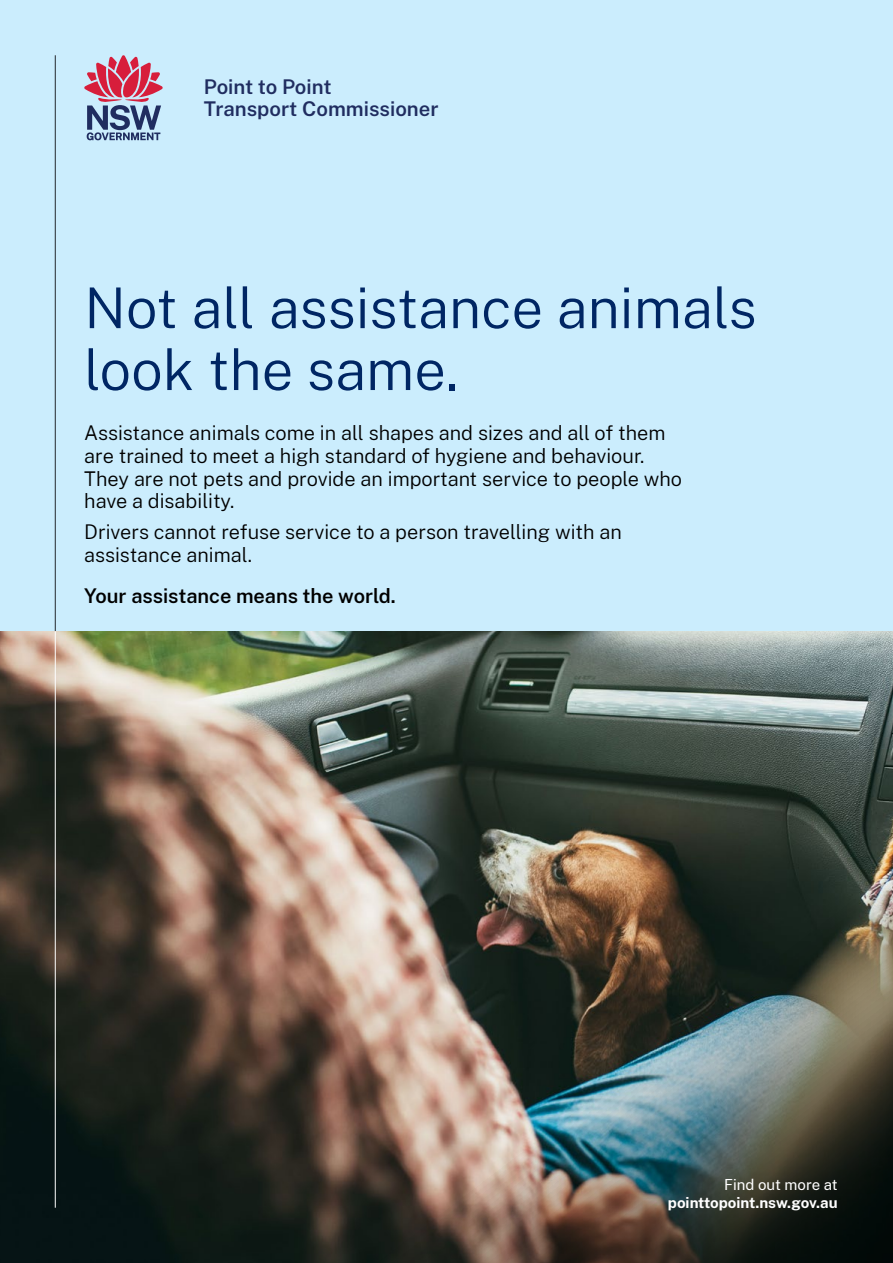
<style>
.page{position:relative;width:893px;height:1263px;background:#fff}
.page>*{position:absolute;margin:0;border:0;box-sizing:border-box;transform-origin:0 0}
.Heading_1{font:300 56.25px/61.8px "Public Sans NSW";color:#002664}
.t1{font:600 20.25px/21.6px "Public Sans NSW";color:#202d60}
.Body_copy{font:300 19.95px/22.8px "Public Sans NSW";color:#000}
.Body_copy-2{font:600 19.95px "Public Sans NSW";color:#000}
.URL{font:700 15px "Public Sans NSW";color:#fff}
.URL-2{font:15px "Public Sans NSW";color:#fff}
</style>
<div class="page">
<div style="left:0;top:0;width:893px;height:737px;background:#cbedfd"></div>
<svg style="left:84px;top:55px;width:79px;height:85px"></svg>
<hr style="left:55px;top:55px;width:1px;height:576px;background:#22272b">
<img style="left:0;top:631px;width:893px;height:632px">
<hr style="left:55px;top:631px;width:1px;height:577px;background:#fff">
<p class="t1" style="left:204px;top:75px;width:236px">Point to Point<br>Transport Commissioner</p>
<h1 class="Heading_1" style="left:84px;top:273px;width:674px">Not all assistance animals look the same.</h1>
<p class="Body_copy" style="left:84px;top:420px;width:599px">Assistance animals come in all shapes and sizes and all of them are trained to meet a high standard of hygiene and behaviour.<br>They are not pets and provide an important service to people who have a disability.</p>
<p class="Body_copy" style="left:84px;top:519px;width:539px">Drivers cannot refuse service to a person travelling with an assistance animal.</p>
<p class="Body_copy-2" style="left:84px;top:580px;width:313px">Your assistance means the world.</p>
<p class="URL-2" style="left:724px;top:1174px;width:115px">Find out more at</p>
<p class="URL" style="left:668px;top:1191px;width:171px">pointtopoint.nsw.gov.au</p>
</div>
